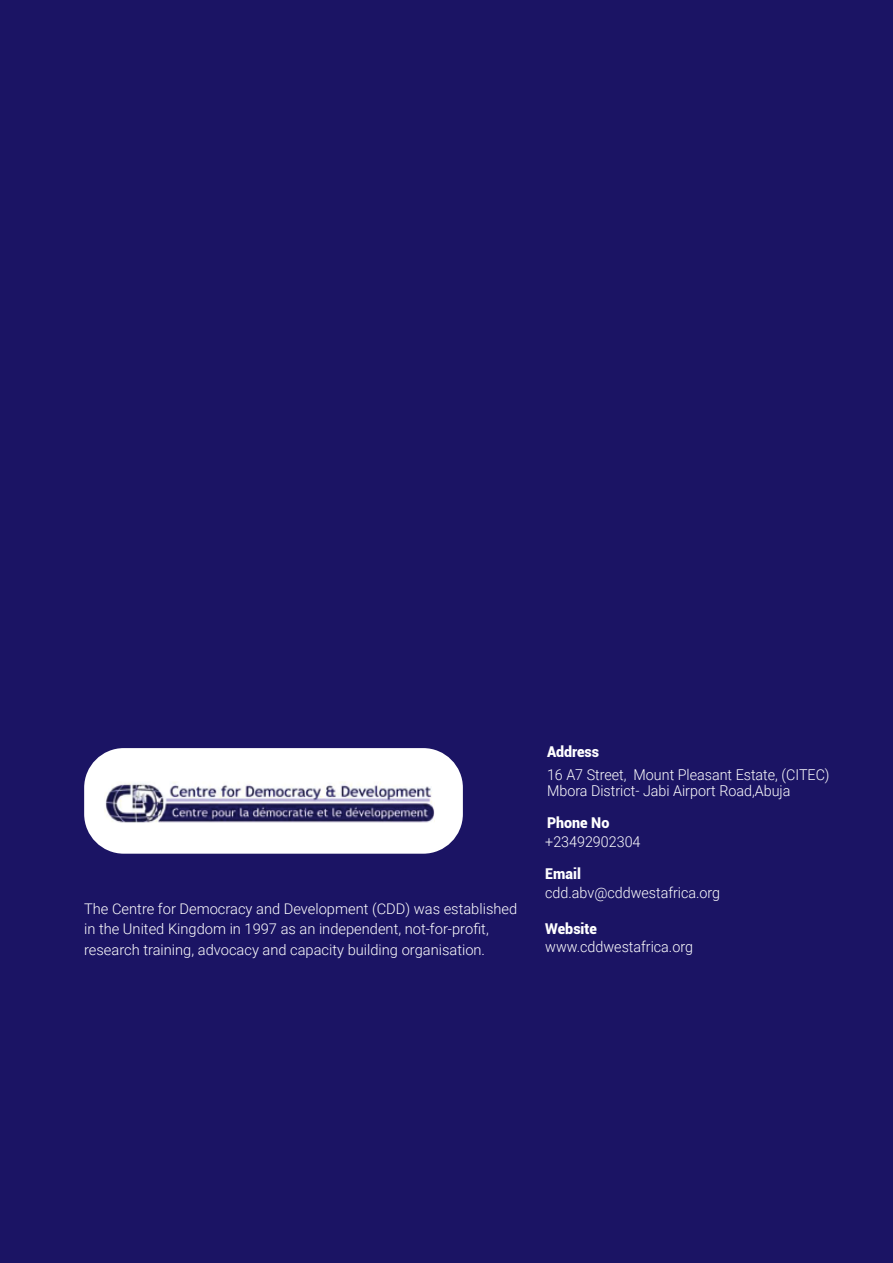
<style>
.page{position:relative;width:893px;height:1263px;background:#1b1464}
.page>*{position:absolute;margin:0;border:0;box-sizing:border-box;transform-origin:0 0}
.t1{font:300 14.85px/16.8px "Roboto";color:#fff;scale:.96 1}
.t2{font:900 14.85px "Roboto";color:#fff;scale:.96 1}
.t3{font:300 14.7px/20.2px "Roboto";color:#fff}
</style>
<div class="page">
<div style="left:84px;top:748px;width:379px;height:106px;background:#fff;border-radius:40px"></div>
<img style="left:105px;top:782px;width:329px;height:41px">
<p class="t3" style="left:84px;top:898px;width:435px">The Centre for Democracy and Development (CDD) was established in the United Kingdom in 1997 as an independent, not-for-profit, research training, advocacy and capacity building organisation.</p>
<p class="t2" style="left:547px;top:741px;width:56px">Address</p>
<p class="t1" style="left:547px;top:765px;width:296px">16 A7 Street, Mount Pleasant Estate, (CITEC)<br>Mbora District- Jabi Airport Road,Abuja</p>
<p class="t2" style="left:547px;top:812px;width:67px">Phone No</p>
<p class="t1" style="left:545px;top:833px;width:101px">+23492902304</p>
<p class="t2" style="left:545px;top:863px;width:39px">Email</p>
<p class="t1" style="left:545px;top:883px;width:184px">cdd.abv@cddwestafrica.org</p>
<p class="t2" style="left:545px;top:919px;width:55px">Website</p>
<p class="t1" style="left:545px;top:938px;width:155px">www.cddwestafrica.org</p>
</div>
